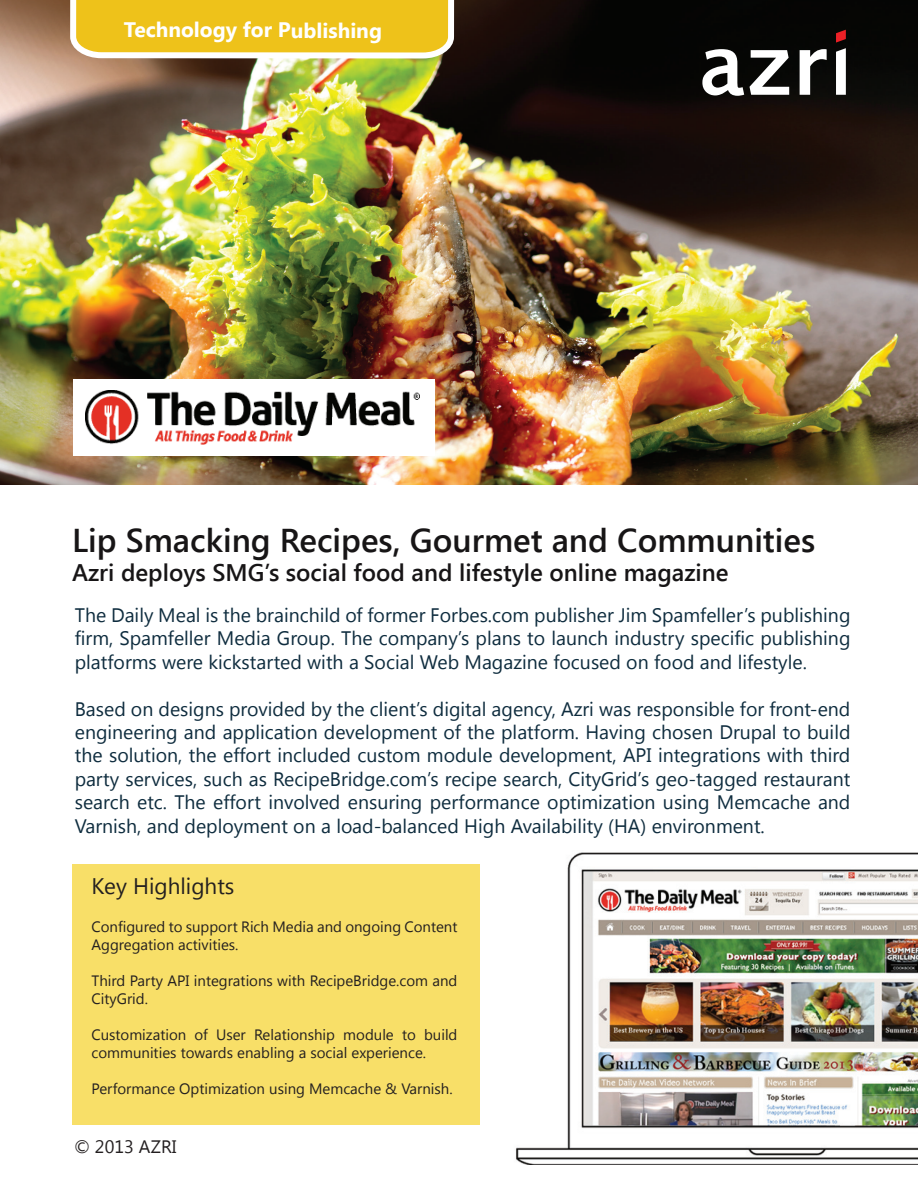
<style>
.page{position:relative;width:918px;height:1188px;background:#fff}
.page>*{position:absolute;margin:0;border:0;box-sizing:border-box;transform-origin:0 0}
.t1{font:600 33px "Segoe UI";color:#171516}
.t2{font:600 24px "Segoe UI";color:#171516}
.t3{font:22.5px "Segoe UI";color:#231f20}
.t4{font:700 21px "Segoe UI";letter-spacing:-.005em;color:#fff}
.t5{font:19.5px/23.4px "Segoe UI";color:#0e2c3e;text-align:justify}
.t6{font:18px "Segoe UI";color:#231f20}
.t7{font:15px/18px "Segoe UI";color:#231f20}
</style>
<div class="page">
<img style="left:0;top:0;width:918px;height:485px">
<img style="left:516px;top:852px;width:402px;height:312px">
<svg style="left:702px;top:30px;width:144px;height:66px"></svg>
<div style="left:72px;top:864px;width:408px;height:261px;background:#f8df68"></div>
<img style="left:67px;top:0;width:390px;height:485px">
<img style="left:86px;top:391px;width:333px;height:54px">
<p class="t4" style="left:124px;top:15px;width:260px">Technology for Publishing</p>
<h1 class="t1" style="left:72px;top:518px;width:745px">Lip Smacking Recipes, Gourmet and Communities</h1>
<p class="t2" style="left:72px;top:556px;width:658px">Azri deploys SMG’s social food and lifestyle online magazine</p>
<p class="t5" style="left:75px;top:603px;width:777px">The Daily Meal is the brainchild of former Forbes.com publisher Jim Spamfeller’s publishing firm, Spamfeller Media Group. The company’s plans to launch industry specific publishing platforms were kickstarted with a Social Web Magazine focused on food and lifestyle.</p>
<p class="t5" style="left:75px;top:696px;width:777px">Based on designs provided by the client’s digital agency, Azri was responsible for front-end engineering and application development of the platform. Having chosen Drupal to build the solution, the effort included custom module development, API integrations with third party services, such as RecipeBridge.com’s recipe search, CityGrid’s geo-tagged restaurant search etc. The effort involved ensuring performance optimization using Memcache and Varnish, and deployment on a load-balanced High Availability (HA) environment.</p>
<p class="t3" style="left:92px;top:871px;width:145px">Key Highlights</p>
<p class="t7" style="left:92px;top:917px;width:367px">Configured to support Rich Media and ongoing Content<br>Aggregation activities.</p>
<p class="t7" style="left:92px;top:971px;width:367px">Third Party API integrations with RecipeBridge.com and<br>CityGrid.</p>
<p class="t7" style="left:92px;top:1025px;width:368px">Customization of User Relationship module to build communities towards enabling a social experience.</p>
<p class="t7" style="left:92px;top:1079px;width:363px">Performance Optimization using Memcache &amp; Varnish.</p>
<p class="t6" style="left:74px;top:1135px;width:104px">© 2013 AZRI</p>
</div>
